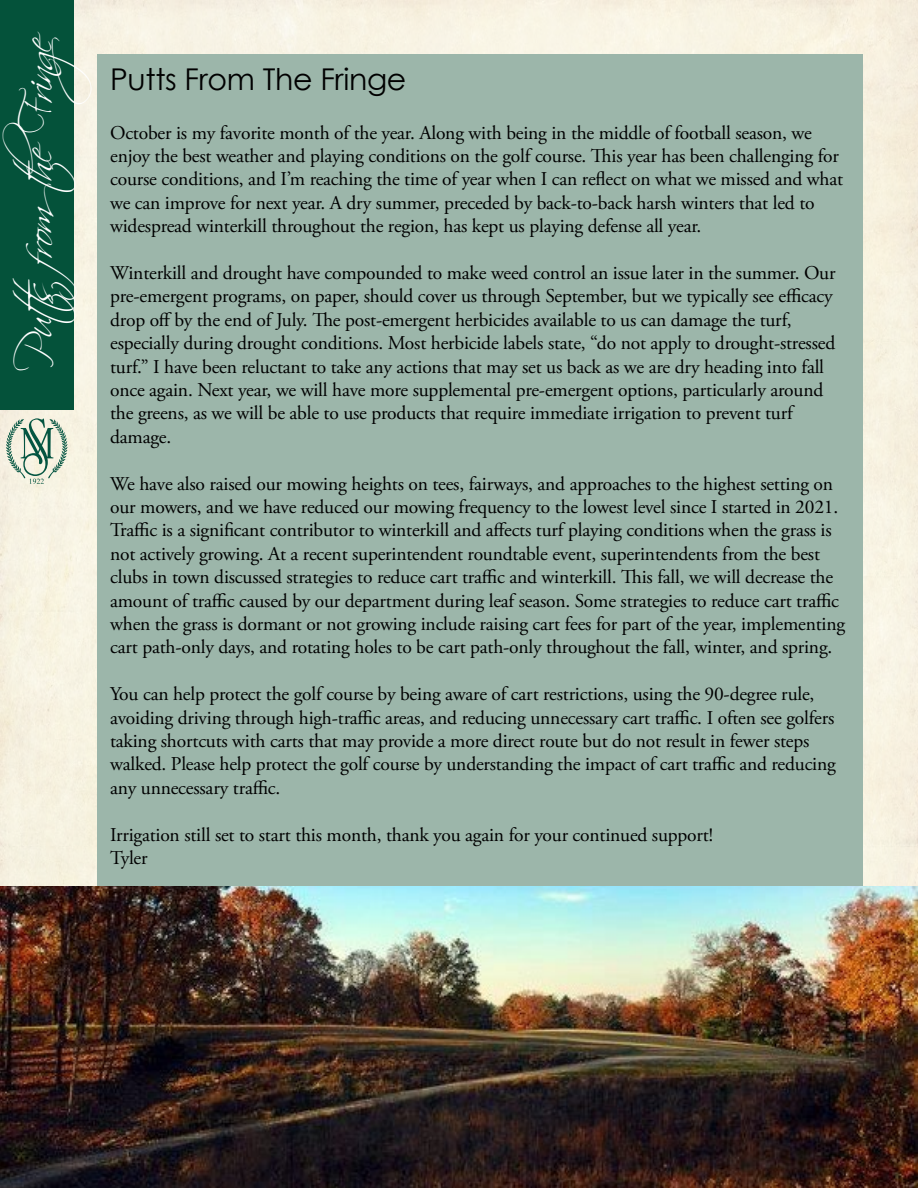
<style>
.page{position:relative;width:918px;height:1188px;background:#fff}
.page>*{position:absolute;margin:0;border:0;box-sizing:border-box;transform-origin:0 0}
.t1{font:43.5px "Scriptina";color:#fff}
.t2{font:30px "Century Gothic";letter-spacing:-.01em;color:#000}
.t3{font:19.5px/23.4px "Adobe Garamond Pro";letter-spacing:-.01em;color:#000}
</style>
<div class="page">
<div style="left:0;top:0;width:918px;height:887px;background:#f7f3e2"></div>
<div style="left:0;top:0;width:74px;height:410px;background:#04523a"></div>
<svg style="left:6px;top:418px;width:62px;height:66px;background:#bfcdbc"></svg>
<div style="left:97px;top:54px;width:765px;height:1078px;background:#9cb6aa"></div>
<img style="left:0;top:887px;width:918px;height:301px">
<h1 class="t1" style="left:11px;top:372px;width:370px;rotate:-90deg">P u tts fr omthe Fr inge</h1>
<h2 class="t2" style="left:110px;top:61px;width:298px">Putts From The Fringe</h2>
<p class="t3" style="left:110px;top:121px;width:734px">October is my favorite month of the year. Along with being in the middle of football season, we enjoy the best weather and playing conditions on the golf course. This year has been challenging for course conditions, and I’m reaching the time of year when I can reflect on what we missed and what we can improve for next year. A dry summer, preceded by back-to-back harsh winters that led to widespread winterkill throughout the region, has kept us playing defense all year.</p>
<p class="t3" style="left:110px;top:262px;width:727px">Winterkill and drought have compounded to make weed control an issue later in the summer. Our pre-emergent programs, on paper, should cover us through September, but we typically see efficacy drop off by the end of July. The post-emergent herbicides available to us can damage the turf, especially during drought conditions. Most herbicide labels state, “do not apply to drought-stressed turf.” I have been reluctant to take any actions that may set us back as we are dry heading into fall once again. Next year, we will have more supplemental pre-emergent options, particularly around the greens, as we will be able to use products that require immediate irrigation to prevent turf damage.</p>
<p class="t3" style="left:110px;top:472px;width:736px">We have also raised our mowing heights on tees, fairways, and approaches to the highest setting on our mowers, and we have reduced our mowing frequency to the lowest level since I started in 2021.<br>Traffic is a significant contributor to winterkill and affects turf playing conditions when the grass is not actively growing. At a recent superintendent roundtable event, superintendents from the best clubs in town discussed strategies to reduce cart traffic and winterkill. This fall, we will decrease the amount of traffic caused by our department during leaf season. Some strategies to reduce cart traffic when the grass is dormant or not growing include raising cart fees for part of the year, implementing cart path-only days, and rotating holes to be cart path-only throughout the fall, winter, and spring.</p>
<p class="t3" style="left:110px;top:683px;width:727px">You can help protect the golf course by being aware of cart restrictions, using the 90-degree rule, avoiding driving through high-traffic areas, and reducing unnecessary cart traffic. I often see golfers taking shortcuts with carts that may provide a more direct route but do not result in fewer steps walked. Please help protect the golf course by understanding the impact of cart traffic and reducing any unnecessary traffic.</p>
<p class="t3" style="left:110px;top:823px;width:604px">Irrigation still set to start this month, thank you again for your continued support!<br>Tyler</p>
</div>
